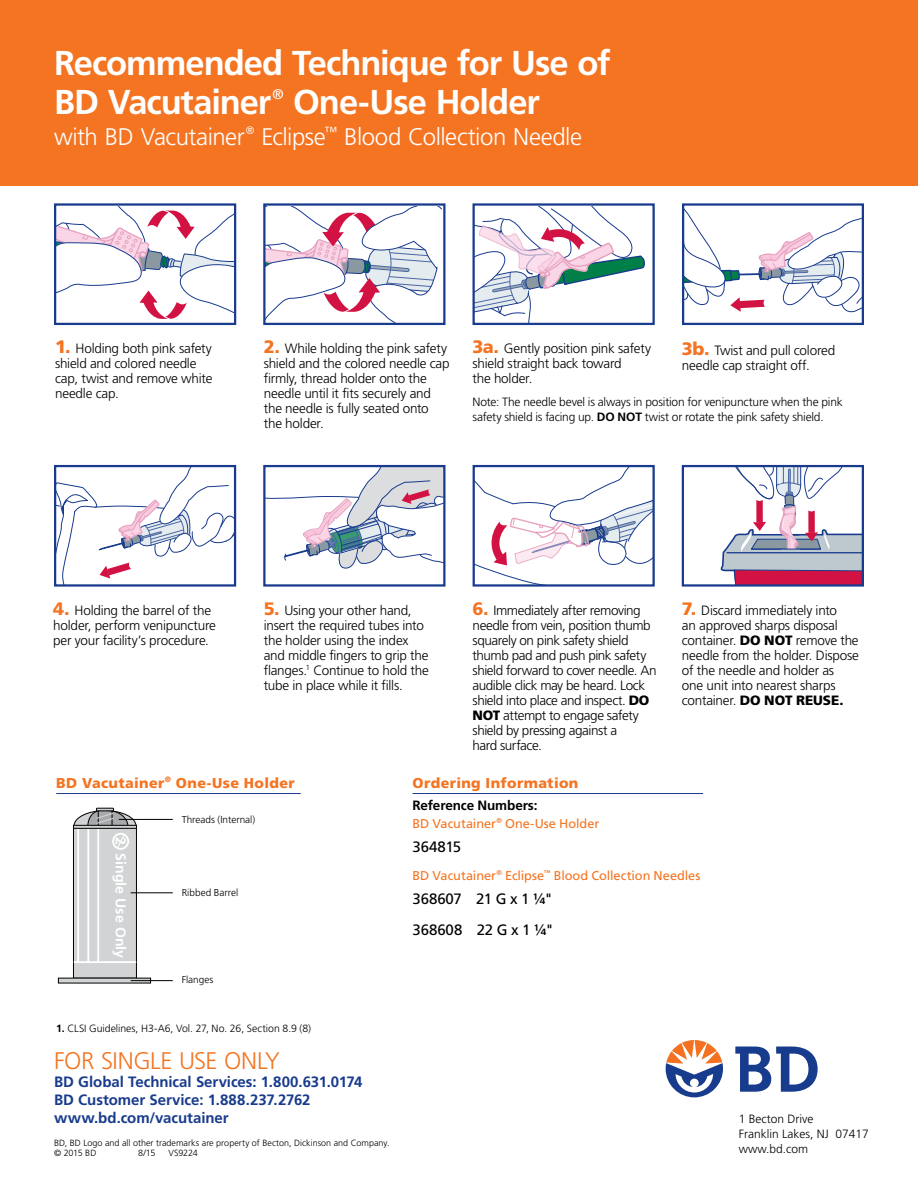
<style>
.page{position:relative;width:918px;height:1188px;background:#fff}
.page>*{position:absolute;margin:0;border:0;box-sizing:border-box;transform-origin:0 0}
.t1{font:700 34.5px/39px "Frutiger LT Std";letter-spacing:-.03em;color:#fff}
.t2{font:300 24px "Frutiger LT Std";letter-spacing:-.02em;color:#fff}
.t3{font:300 24px "Frutiger LT Std";letter-spacing:-.015em;color:#f47421}
.t4{font:700 15px/18px "Frutiger LT Std";letter-spacing:-.005em;color:#183b8d}
.t5{font:15px/30.8px "Frutiger LT Std";letter-spacing:-.005em;color:#000}
.t6{font:900 14.25px "Frutiger LT Std";letter-spacing:.025em;color:#f47421}
.t7{font:700 14.25px "Frutiger LT Std";color:#fff}
.t8{font:14.1px "Frutiger LT Std";color:#fff}
.t9{font:300 13.5px/15px "Frutiger LT Std";letter-spacing:-.02em;color:#000}
.t10{font:700 13.5px "Frutiger LT Std";letter-spacing:-.01em;color:#000}
.t11{font:12.75px "Frutiger LT Std";letter-spacing:-.005em;color:#f47421}
.t12{font:300 12px/15px "Frutiger LT Std";letter-spacing:-.015em;color:#000}
.t13{font:300 10.8px "Frutiger LT Std";color:#fff}
.t14{font:300 10.5px "Frutiger LT Std";color:#000}
.t15{font:300 10.05px "Frutiger LT Std";color:#000}
.t16{font:300 9px/10.5px "Frutiger LT Std";color:#000}
.s1{font-weight:900;font-size:18px;color:#f47421}
.s2{font-weight:700}
.s3{font-weight:900}
</style>
<div class="page">
<div style="left:0;top:0;width:918px;height:186px;background:#f47421"></div>
<svg style="left:735px;top:1047px;width:83px;height:45px"></svg>
<svg style="left:666px;top:1040px;width:57px;height:57px"></svg>
<hr style="left:413px;top:793px;width:290px;height:1px;background:#183b8d">
<hr style="left:56px;top:793px;width:245px;height:1px;background:#183b8d">
<div style="left:74px;top:828px;width:62px;height:150px;background:#d1d3d4"></div>
<div style="left:73px;top:828px;width:64px;height:150px;border:1px solid #000"></div>
<div style="left:112px;top:833px;width:17px;height:17px;border:2px solid #fff;border-radius:50%"></div>
<svg style="left:116px;top:833px;width:10px;height:16px"></svg>
<hr style="left:74px;top:961px;width:62px;height:2px;background:#fff">
<hr style="left:77px;top:828px;width:2px;height:134px;background:#fff">
<hr style="left:87px;top:828px;width:2px;height:134px;background:#fff">
<hr style="left:97px;top:828px;width:2px;height:134px;background:#fff">
<div style="left:73px;top:825px;width:64px;height:4px;border:1px solid #000"></div>
<div style="left:96px;top:808px;width:18px;height:3px;border:1px solid #000"></div>
<svg style="left:74px;top:810px;width:62px;height:16px"></svg>
<div style="left:58px;top:978px;width:93px;height:5px;background:#d1d3d4"></div>
<hr style="left:119px;top:819px;width:54px;height:1px;background:#000">
<hr style="left:131px;top:893px;width:42px;height:1px;background:#000">
<hr style="left:131px;top:980px;width:42px;height:1px;background:#000">
<svg style="left:57px;top:206px;width:176px;height:113px"></svg>
<div style="left:54px;top:203px;width:182px;height:122px;border:2px solid #183b8d"></div>
<svg style="left:266px;top:206px;width:176px;height:116px"></svg>
<div style="left:263px;top:203px;width:183px;height:122px;border:2px solid #183b8d"></div>
<svg style="left:475px;top:206px;width:170px;height:116px"></svg>
<div style="left:472px;top:203px;width:183px;height:122px;border:2px solid #183b8d"></div>
<svg style="left:685px;top:209px;width:176px;height:104px"></svg>
<div style="left:682px;top:203px;width:182px;height:122px;border:2px solid #183b8d"></div>
<svg style="left:57px;top:468px;width:176px;height:116px"></svg>
<div style="left:54px;top:465px;width:182px;height:122px;border:2px solid #183b8d"></div>
<svg style="left:476px;top:468px;width:176px;height:116px"></svg>
<div style="left:473px;top:465px;width:182px;height:122px;border:2px solid #183b8d"></div>
<svg style="left:266px;top:468px;width:177px;height:101px"></svg>
<div style="left:263px;top:465px;width:183px;height:122px;border:2px solid #183b8d"></div>
<svg style="left:720px;top:468px;width:141px;height:116px"></svg>
<div style="left:682px;top:465px;width:182px;height:122px;border:2px solid #183b8d"></div>
<h1 class="t1" style="left:54px;top:44px;width:558px">Recommended Technique for Use of<br>BD Vacutainer</h1>
<p class="t8" style="left:272px;top:86px;width:13px">®</p>
<h1 class="t1" style="left:293px;top:83px;width:248px">One-Use Holder</h1>
<h2 class="t2" style="left:54px;top:123px;width:192px">with BD Vacutainer</h2>
<p class="t13" style="left:246px;top:125px;width:10px">®</p>
<h2 class="t2" style="left:261px;top:123px;width:322px">Eclipse<sup>™</sup> Blood Collection Needle</h2>
<p class="t9" style="left:55px;top:341px;width:159px"><span class="s1">1.</span> Holding both pink safety shield and colored needle cap, twist and remove white needle cap.</p>
<p class="t9" style="left:264px;top:341px;width:187px"><span class="s1">2.</span> While holding the pink safety shield and the colored needle cap firmly, thread holder onto the needle until it fits securely and the needle is fully seated onto the holder.</p>
<p class="t9" style="left:472px;top:341px;width:180px"><span class="s1">3a.</span> Gently position pink safety shield straight back toward<br>the holder.</p>
<p class="t9" style="left:682px;top:343px;width:155px"><span class="s1">3b.</span> Twist and pull colored needle cap straight off.</p>
<p class="t12" style="left:472px;top:395px;width:372px">Note: The needle bevel is always in position for venipuncture when the pink safety shield is facing up. <span class="s2">DO NOT</span> twist or rotate the pink safety shield.</p>
<p class="t9" style="left:53px;top:603px;width:164px"><span class="s1">4.</span> Holding the barrel of the holder, perform venipuncture per your facility’s procedure.</p>
<p class="t9" style="left:473px;top:603px;width:185px"><span class="s1">6.</span> Immediately after removing needle from vein, position thumb squarely on pink safety shield thumb pad and push pink safety shield forward to cover needle. An audible click may be heard. Lock shield into place and inspect. <span class="s3">DO<br>NOT</span> attempt to engage safety shield by pressing against a<br>hard surface.</p>
<p class="t9" style="left:264px;top:603px;width:167px"><span class="s1">5.</span> Using your other hand, insert the required tubes into the holder using the index and middle fingers to grip the flanges.<sup>1</sup> Continue to hold the tube in place while it fills.</p>
<p class="t9" style="left:682px;top:603px;width:179px"><span class="s1">7.</span> Discard immediately into<br>an approved sharps disposal container. <span class="s3">DO NOT</span> remove the needle from the holder. Dispose of the needle and holder as<br>one unit into nearest sharps container. <span class="s3">DO NOT REUSE.</span></p>
<p class="t6" style="left:56px;top:774px;width:240px">BD Vacutainer<sup>®</sup> One-Use Holder</p>
<p class="t7" style="left:129px;top:837px;width:122px;rotate:90deg">2 Single Use Only</p>
<p class="t15" style="left:182px;top:814px;width:75px">Threads (Internal)</p>
<p class="t15" style="left:182px;top:887px;width:58px">Ribbed Barrel</p>
<p class="t15" style="left:182px;top:974px;width:33px">Flanges</p>
<p class="t14" style="left:56px;top:1022px;width:256px"><span class="s2">1.</span> CLSI Guidelines, H3-A6, Vol. 27, No. 26, Section 8.9 (8)</p>
<h2 class="t3" style="left:54px;top:1047px;width:227px">FOR SINGLE USE ONLY</h2>
<p class="t4" style="left:54px;top:1073px;width:310px">BD Global Technical Services: 1.800.631.0174<br>BD Customer Service: 1.888.237.2762 www.bd.com/vacutainer</p>
<p class="t16" style="left:54px;top:1138px;width:337px">BD, BD Logo and all other trademarks are property of Becton, Dickinson and Company. © 2015 BD</p>
<p class="t16" style="left:138px;top:1148px;width:19px">8/15</p>
<p class="t16" style="left:168px;top:1148px;width:31px">VS9224</p>
<p class="t6" style="left:413px;top:774px;width:167px">Ordering Information</p>
<p class="t10" style="left:413px;top:798px;width:126px">Reference Numbers:</p>
<p class="t11" style="left:413px;top:816px;width:188px">BD Vacutainer<sup>®</sup> One-Use Holder</p>
<p class="t5" style="left:413px;top:832px;width:50px">364815</p>
<p class="t11" style="left:413px;top:868px;width:289px">BD Vacutainer<sup>®</sup> Eclipse<sup>™</sup> Blood Collection Needles</p>
<p class="t5" style="left:413px;top:883px;width:143px">368607 21 G x 1 ¼"<br>368608 22 G x 1 ¼"</p>
<p class="t12" style="left:739px;top:1111px;width:132px">1 Becton Drive<br>Franklin Lakes, NJ 07417 www.bd.com</p>
</div>
